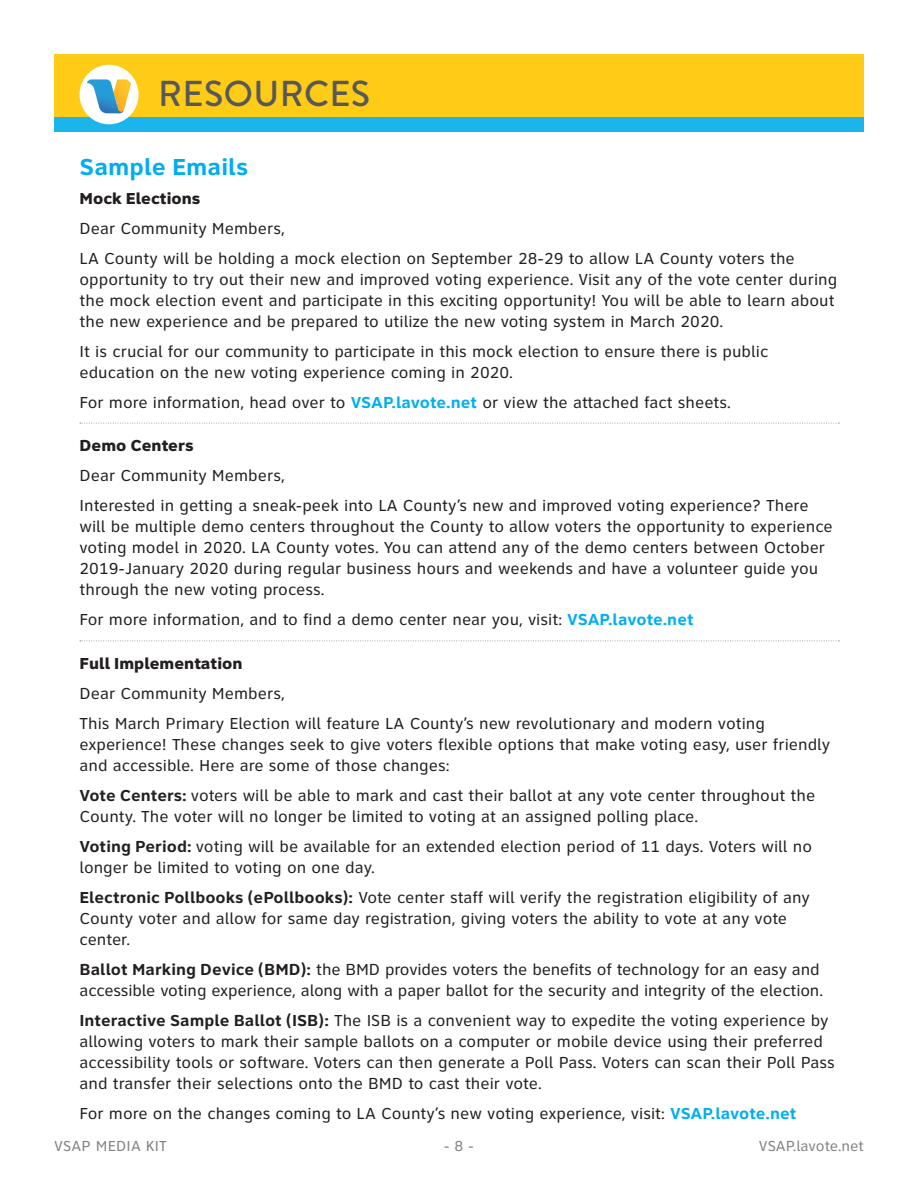
<style>
.page{position:relative;width:918px;height:1188px;background:#fff}
.page>*{position:absolute;margin:0;border:0;box-sizing:border-box;transform-origin:0 0}
.t1{font:500 36px "Brandon Grotesque";letter-spacing:.01em;color:#57585a}
.t2{font:700 24px "Clearview Text";color:#00aeef}
.t3{font:16.5px/21px "Clearview Text";color:#231f20}
.t4{font:800 16.5px "Clearview Text";color:#231f20}
.t5{font:15px "Clearview Text";color:#808285}
.s1{font-weight:700;color:#00aeef}
.s2{font-weight:700}
</style>
<div class="page">
<div style="left:54px;top:117px;width:810px;height:14px;background:#1ab5ea"></div>
<div style="left:54px;top:54px;width:810px;height:63px;background:#fecb17"></div>
<div style="left:80px;top:65px;width:59px;height:59px;background:#fff;border-radius:50%"></div>
<svg style="left:87px;top:79px;width:44px;height:34px"></svg>
<svg style="left:80px;top:423px;width:759px;height:1px"></svg>
<svg style="left:80px;top:640px;width:759px;height:1px"></svg>
<p class="t1" style="left:158px;top:68px;width:214px">RESOURCES</p>
<p class="t2" style="left:80px;top:153px;width:170px">Sample Emails</p>
<p class="t4" style="left:80px;top:188px;width:122px">Mock Elections</p>
<p class="t3" style="left:80px;top:218px;width:207px">Dear Community Members,</p>
<p class="t3" style="left:80px;top:248px;width:759px">LA County will be holding a mock election on September 28-29 to allow LA County voters the opportunity to try out their new and improved voting experience. Visit any of the vote center during the mock election event and participate in this exciting opportunity! You will be able to learn about the new experience and be prepared to utilize the new voting system in March 2020.</p>
<p class="t3" style="left:80px;top:341px;width:690px">It is crucial for our community to participate in this mock election to ensure there is public education on the new voting experience coming in 2020.</p>
<p class="t3" style="left:80px;top:392px;width:653px">For more information, head over to <span class="s1">VSAP.lavote.net</span> or view the attached fact sheets.</p>
<p class="t4" style="left:80px;top:436px;width:116px">Demo Centers</p>
<p class="t3" style="left:80px;top:465px;width:207px">Dear Community Members,</p>
<p class="t3" style="left:80px;top:495px;width:755px">Interested in getting a sneak-peek into LA County’s new and improved voting experience? There will be multiple demo centers throughout the County to allow voters the opportunity to experience voting model in 2020. LA County votes. You can attend any of the demo centers between October 2019-January 2020 during regular business hours and weekends and have a volunteer guide you through the new voting process.</p>
<p class="t3" style="left:80px;top:609px;width:616px">For more information, and to find a demo center near you, visit: <span class="s1">VSAP.lavote.net</span></p>
<p class="t4" style="left:80px;top:653px;width:165px">Full Implementation</p>
<p class="t3" style="left:80px;top:683px;width:207px">Dear Community Members,</p>
<p class="t3" style="left:80px;top:713px;width:752px">This March Primary Election will feature LA County’s new revolutionary and modern voting experience! These changes seek to give voters flexible options that make voting easy, user friendly and accessible. Here are some of those changes:</p>
<p class="t3" style="left:80px;top:785px;width:737px"><span class="s2">Vote Centers:</span> voters will be able to mark and cast their ballot at any vote center throughout the<br>County. The voter will no longer be limited to voting at an assigned polling place.</p>
<p class="t3" style="left:80px;top:836px;width:734px"><span class="s2">Voting Period:</span> voting will be available for an extended election period of 11 days. Voters will no longer be limited to voting on one day.</p>
<p class="t3" style="left:80px;top:887px;width:732px"><span class="s2">Electronic Pollbooks (ePollbooks):</span> Vote center staff will verify the registration eligibility of any<br>County voter and allow for same day registration, giving voters the ability to vote at any vote center.</p>
<p class="t3" style="left:80px;top:959px;width:745px"><span class="s2">Ballot Marking Device (BMD):</span> the BMD provides voters the benefits of technology for an easy and accessible voting experience, along with a paper ballot for the security and integrity of the election.</p>
<p class="t3" style="left:80px;top:1010px;width:757px"><span class="s2">Interactive Sample Ballot (ISB):</span> The ISB is a convenient way to expedite the voting experience by allowing voters to mark their sample ballots on a computer or mobile device using their preferred accessibility tools or software. Voters can then generate a Poll Pass. Voters can scan their Poll Pass and transfer their selections onto the BMD to cast their vote.</p>
<p class="t3" style="left:80px;top:1103px;width:719px">For more on the changes coming to LA County’s new voting experience, visit: <span class="s1">VSAP.lavote.net</span></p>
<p class="t5" style="left:54px;top:1138px;width:115px">VSAP MEDIA KIT</p>
<p class="t5" style="left:444px;top:1138px;width:32px">- 8 -</p>
<p class="t5" style="left:759px;top:1138px;width:107px">VSAP.lavote.net</p>
</div>
